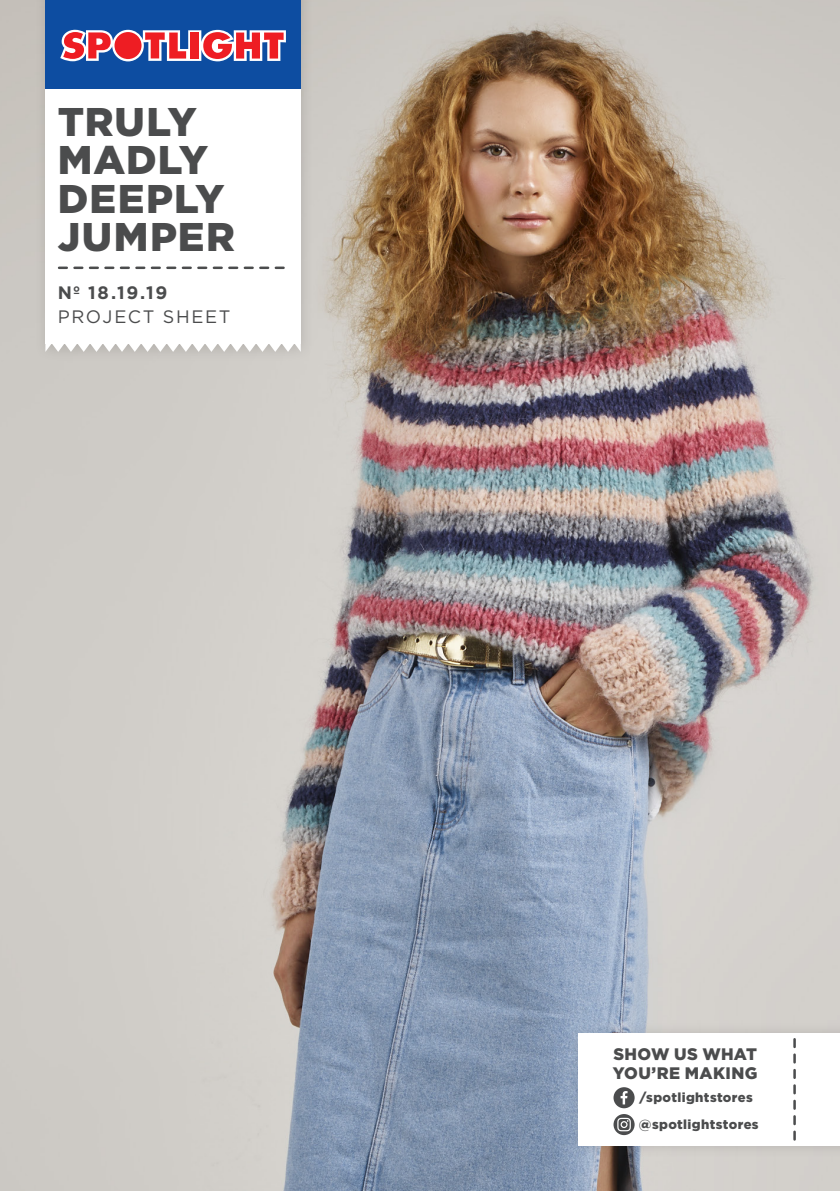
<style>
.page{position:relative;width:840px;height:1191px;background:#fff}
.page>*{position:absolute;margin:0;border:0;box-sizing:border-box;transform-origin:0 0}
.t1{font:900 40px/38.4px "Gotham";letter-spacing:.025em;color:#4b4c4d}
.t2{font:18px/24px "Gotham";letter-spacing:.095em;color:#4b4c4d}
.t3{font:900 16.6px/19.4px "Gotham";letter-spacing:.02em;color:#4b4c4d}
.t4{font:900 13px/26.8px "Gotham";letter-spacing:.025em;color:#4b4c4d}
.s1{font-weight:700}
</style>
<div class="page">
<img style="left:0;top:0;width:839px;height:1191px">
<div style="left:566px;top:1022px;width:273px;height:137px;background:#231f20;opacity:.15"></div>
<div style="left:577px;top:1033px;width:262px;height:112px;background:#fff"></div>
<svg style="left:793px;top:1039px;width:2px;height:100px"></svg>
<div style="left:613px;top:1087px;width:21px;height:21px;background:#4b4c4d;border-radius:50%"></div>
<svg style="left:620px;top:1091px;width:7px;height:13px"></svg>
<svg style="left:613px;top:1114px;width:21px;height:21px"></svg>
<svg style="left:617px;top:1117px;width:13px;height:14px"></svg>
<div style="left:34px;top:0;width:280px;height:363px;background:#231f20;opacity:.15"></div>
<div style="left:45px;top:0;width:255px;height:89px;background:#0d4da1"></div>
<svg style="left:60px;top:30px;width:226px;height:31px"></svg>
<svg style="left:45px;top:343px;width:255px;height:9px"></svg>
<div style="left:45px;top:89px;width:255px;height:254px;background:#fff"></div>
<svg style="left:59px;top:266px;width:224px;height:3px"></svg>
<p class="t1" style="left:58px;top:102px;width:179px">TRULY<br>MADLY<br>DEEPLY<br>JUMPER</p>
<p class="t2" style="left:58px;top:280px;width:174px"><span class="s1">Nº 18.19.19<br></span>PROJECT SHEET</p>
<p class="t3" style="left:612px;top:1043px;width:146px">SHOW US WHAT<br>YOU’RE MAKING</p>
<p class="t4" style="left:638px;top:1084px;width:121px">/spotlightstores @spotlightstores</p>
</div>
